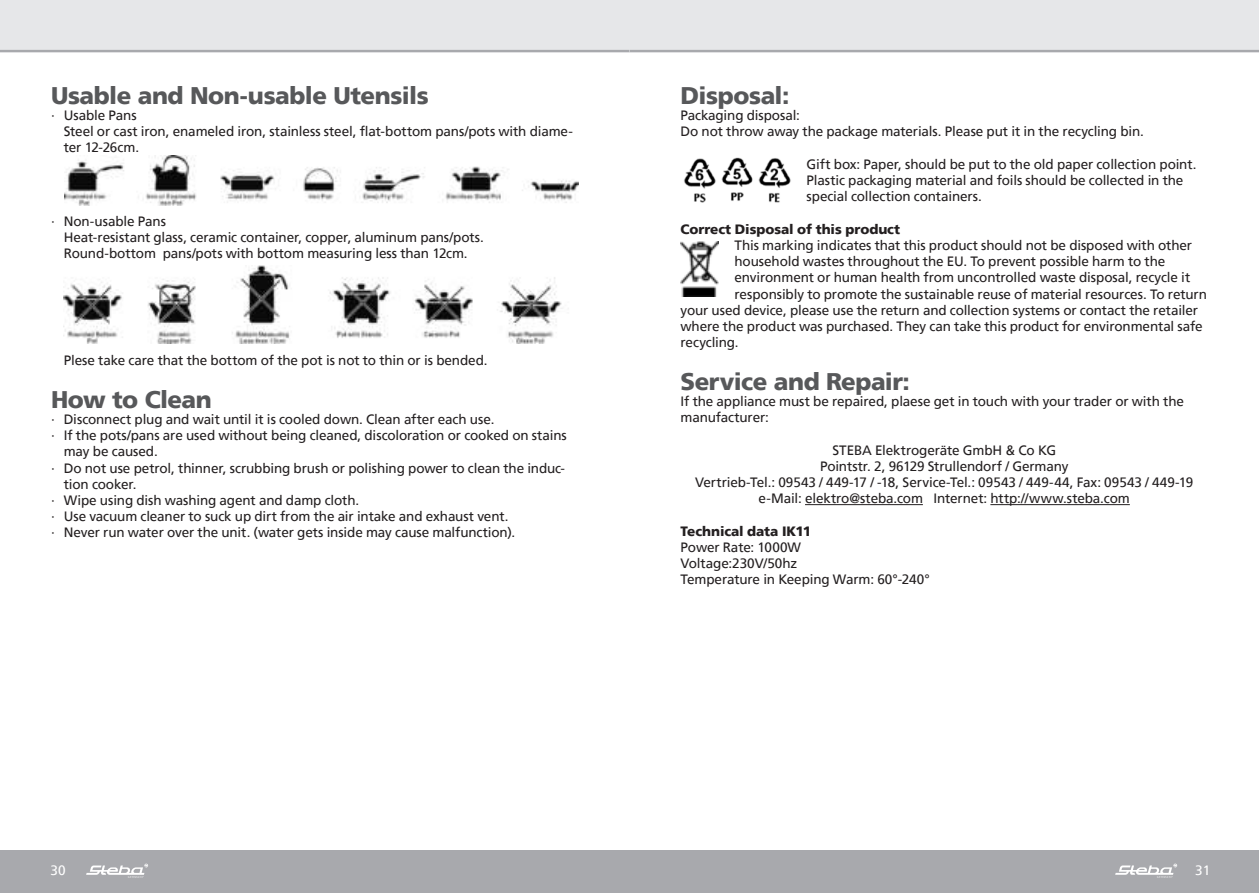
<style>
.page{position:relative;width:1259px;height:893px;background:#fff}
.page>*{position:absolute;margin:0;border:0;box-sizing:border-box;transform-origin:0 0}
.t1{font:900 24px "Frutiger";letter-spacing:-.02em;color:#57585a}
.t2{font:13.5px/16.2px "Frutiger";letter-spacing:-.01em;color:#231f20}
.t3{font:900 13.5px "Frutiger";letter-spacing:-.005em;color:#231f20}
.t4{font:13.5px "Frutiger";color:#fff}
</style>
<div class="page">
<div style="left:0;top:0;width:629px;height:51px;background:#e6e7e9"></div>
<div style="left:0;top:850px;width:629px;height:43px;background:#a8a9ad"></div>
<svg style="left:86px;top:864px;width:62px;height:14px"></svg>
<hr style="left:0;top:50px;width:629px;height:2px;background:#a8a9ad">
<div style="left:629px;top:0;width:630px;height:51px;background:#e6e7e9"></div>
<div style="left:629px;top:850px;width:630px;height:43px;background:#a8a9ad"></div>
<svg style="left:1115px;top:864px;width:62px;height:14px"></svg>
<hr style="left:629px;top:50px;width:629px;height:2px;background:#a8a9ad">
<img style="left:65px;top:155px;width:513px;height:51px">
<img style="left:64px;top:265px;width:499px;height:79px">
<hr style="left:805px;top:504px;width:118px;height:1px;background:#231f20">
<hr style="left:990px;top:504px;width:139px;height:1px;background:#231f20">
<img style="left:684px;top:157px;width:69px;height:46px">
<img style="left:758px;top:158px;width:33px;height:45px">
<img style="left:680px;top:241px;width:38px;height:56px">
<h1 class="t1" style="left:51px;top:85px;width:379px">Usable and Non-usable Utensils</h1>
<p class="t2" style="left:64px;top:107px;width:511px;text-indent:-13px">∙ Usable Pans<br>Steel or cast iron, enameled iron, stainless steel, flat-bottom pans/pots with diame&shy;ter 12-26cm.</p>
<p class="t2" style="left:64px;top:213px;width:422px;text-indent:-13px">∙ Non-usable Pans<br>Heat-resistant glass, ceramic container, copper, aluminum pans/pots.<br>Round-bottom pans/pots with bottom measuring less than 12cm.</p>
<p class="t2" style="left:64px;top:353px;width:425px">Plese take care that the bottom of the pot is not to thin or is bended.</p>
<h1 class="t1" style="left:51px;top:389px;width:162px">How to Clean</h1>
<p class="t2" style="left:51px;top:411px;width:445px">∙ Disconnect plug and wait until it is cooled down. Clean after each use.</p>
<p class="t2" style="left:51px;top:427px;width:517px">∙ If the pots/pans are used without being cleaned, discoloration or cooked on stains</p>
<p class="t2" style="left:64px;top:443px;width:96px">may be caused.</p>
<p class="t2" style="left:51px;top:460px;width:515px">∙ Do not use petrol, thinner, scrubbing brush or polishing power to clean the induc-</p>
<p class="t2" style="left:64px;top:477px;width:74px">tion cooker.</p>
<p class="t2" style="left:51px;top:492px;width:310px">∙ Wipe using dish washing agent and damp cloth.</p>
<p class="t2" style="left:51px;top:508px;width:459px">∙ Use vacuum cleaner to suck up dirt from the air intake and exhaust vent.</p>
<p class="t2" style="left:51px;top:524px;width:466px">∙ Never run water over the unit. (water gets inside may cause malfunction).</p>
<h1 class="t1" style="left:680px;top:85px;width:110px">Disposal:</h1>
<p class="t2" style="left:680px;top:108px;width:465px">Packaging disposal:<br>Do not throw away the package materials. Please put it in the recycling bin.</p>
<p class="t2" style="left:806px;top:156px;width:391px">Gift box: Paper, should be put to the old paper collection point.<br>Plastic packaging material and foils should be collected in the special collection containers.</p>
<p class="t3" style="left:680px;top:224px;width:221px">Correct Disposal of this product</p>
<p class="t2" style="left:734px;top:238px;width:459px">This marking indicates that this product should not be disposed with other</p>
<p class="t2" style="left:734px;top:253px;width:432px">household wastes throughout the EU. To prevent possible harm to the</p>
<p class="t2" style="left:734px;top:270px;width:457px">environment or human health from uncontrolled waste disposal, recycle it</p>
<p class="t2" style="left:734px;top:286px;width:474px">responsibly to promote the sustainable reuse of material resources. To return</p>
<p class="t2" style="left:680px;top:302px;width:519px">your used device, please use the return and collection systems or contact the retailer</p>
<p class="t2" style="left:680px;top:318px;width:524px">where the product was purchased. They can take this product for environmental safe</p>
<p class="t2" style="left:680px;top:334px;width:60px">recycling.</p>
<h1 class="t1" style="left:680px;top:372px;width:231px">Service and Repair:</h1>
<p class="t2" style="left:680px;top:393px;width:505px">If the appliance must be repaired, plaese get in touch with your trader or with the manufacturer:</p>
<p class="t2" style="left:695px;top:442px;width:499px;text-align:center">STEBA Elektrogeräte GmbH &amp; Co KG<br>Pointstr. 2, 96129 Strullendorf / Germany<br>Vertrieb-Tel.: 09543 / 449-17 / -18, Service-Tel.: 09543 / 449-44, Fax: 09543 / 449-19 e-Mail: elektro@steba.com Internet: http://www.steba.com</p>
<p class="t3" style="left:680px;top:525px;width:132px">Technical data IK11</p>
<p class="t2" style="left:680px;top:539px;width:251px">Power Rate: 1000W<br>Voltage:230V/50hz<br>Temperature in Keeping Warm: 60°-240°</p>
<p class="t4" style="left:51px;top:862px;width:17px">30</p>
<p class="t4" style="left:1195px;top:864px;width:17px">31</p>
</div>
